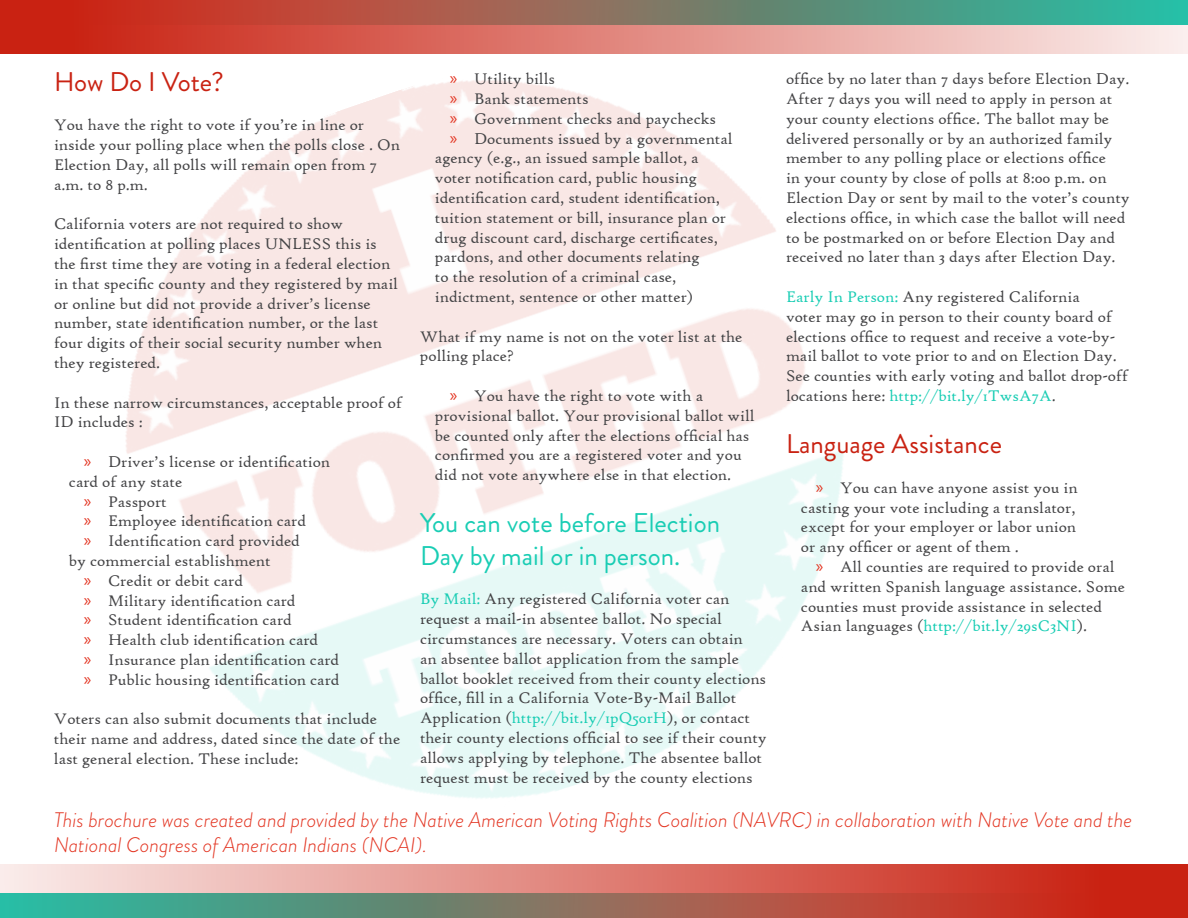
<style>
.page{position:relative;width:1188px;height:918px;background:#fff}
.page>*{position:absolute;margin:0;border:0;box-sizing:border-box;transform-origin:0 0}
.t1{font:27px/32.4px "Brandon Grotesque";color:#19cdb4}
.t2{font:27px "Brandon Grotesque";color:#c92212}
.t3{font:italic 300 21px/25.2px "Brandon Grotesque";color:#e33421}
.t4{font:16.5px/19.8px "High Tower Text";color:#434345}
.s1{font-family:"Myriad Pro";font-size:18px;color:#e33421}
.s2{color:#19cdb4}
</style>
<div class="page">
<img style="left:126px;top:80px;width:718px;height:718px">
<svg style="left:0;top:0;width:1188px;height:54px;background:#b6796b"></svg>
<svg style="left:0;top:864px;width:1188px;height:54px;background:#b77769"></svg>
<h1 class="t2" style="left:54px;top:63px;width:172px">How Do I Vote?</h1>
<p class="t4" style="left:54px;top:115px;width:348px">You have the right to vote if you’re in line or inside your polling place when the polls close . On Election Day, all polls will remain open from 7 a.m. to 8 p.m.</p>
<p class="t4" style="left:54px;top:214px;width:345px">California voters are not required to show identification at polling places UNLESS this is the first time they are voting in a federal election in that specific county and they registered by mail or online but did not provide a driver’s license number, state identification number, or the last four digits of their social security number when they registered.</p>
<p class="t4" style="left:54px;top:393px;width:349px">In these narrow circumstances, acceptable proof of<br>ID includes :</p>
<p class="t4" style="left:84px;top:452px;width:248px"><span class="s1">»</span> Driver’s license or identification</p>
<p class="t4" style="left:69px;top:472px;width:115px">card of any state</p>
<p class="t4" style="left:84px;top:492px;width:84px"><span class="s1">»</span> Passport</p>
<p class="t4" style="left:84px;top:511px;width:224px"><span class="s1">»</span> Employee identification card</p>
<p class="t4" style="left:84px;top:531px;width:217px"><span class="s1">»</span> Identification card provided</p>
<p class="t4" style="left:69px;top:551px;width:203px">by commercial establishment</p>
<p class="t4" style="left:84px;top:571px;width:160px"><span class="s1">»</span> Credit or debit card</p>
<p class="t4" style="left:84px;top:591px;width:213px"><span class="s1">»</span> Military identification card</p>
<p class="t4" style="left:84px;top:610px;width:209px"><span class="s1">»</span> Student identification card</p>
<p class="t4" style="left:84px;top:630px;width:236px"><span class="s1">»</span> Health club identification card</p>
<p class="t4" style="left:84px;top:650px;width:257px"><span class="s1">»</span> Insurance plan identification card</p>
<p class="t4" style="left:84px;top:670px;width:257px"><span class="s1">»</span> Public housing identification card</p>
<p class="t4" style="left:54px;top:709px;width:348px">Voters can also submit documents that include their name and address, dated since the date of the last general election. These include:</p>
<p class="t4" style="left:786px;top:69px;width:345px">office by no later than 7 days before Election Day.<br>After 7 days you will need to apply in person at your county elections office. The ballot may be delivered personally or by an authorized family member to any polling place or elections office<br>in your county by close of polls at 8:00 p.m. on Election Day or sent by mail to the voter’s county elections office, in which case the ballot will need to be postmarked on or before Election Day and received no later than 3 days after Election Day.</p>
<p class="t4" style="left:786px;top:287px;width:343px"><span class="s2">Early In Person:</span> Any registered California<br>voter may go in person to their county board of elections office to request and receive a vote-by&shy;mail ballot to vote prior to and on Election Day.<br>See counties with early voting and ballot drop-off locations here: <span class="s2">http://bit.ly/1TwsA7A</span>.</p>
<h1 class="t2" style="left:786px;top:425px;width:218px">Language Assistance</h1>
<p class="t4" style="left:801px;top:478px;width:278px;text-indent:15px"><span class="s1">»</span> You can have anyone assist you in casting your vote including a translator, except for your employer or labor union or any officer or agent of them .</p>
<p class="t4" style="left:801px;top:557px;width:325px;text-indent:15px"><span class="s1">»</span> All counties are required to provide oral and written Spanish language assistance. Some counties must provide assistance in selected Asian languages (<span class="s2">http://bit.ly/29sC3NI</span>).</p>
<p class="t4" style="left:450px;top:69px;width:106px"><span class="s1">»</span> Utility bills</p>
<p class="t4" style="left:450px;top:89px;width:140px"><span class="s1">»</span> Bank statements</p>
<p class="t4" style="left:450px;top:109px;width:267px"><span class="s1">»</span> Government checks and paychecks</p>
<p class="t4" style="left:450px;top:128px;width:284px"><span class="s1">»</span> Documents issued by a governmental</p>
<p class="t4" style="left:435px;top:148px;width:265px">agency (e.g., an issued sample ballot, a</p>
<p class="t4" style="left:435px;top:168px;width:263px">voter notification card, public housing</p>
<p class="t4" style="left:435px;top:188px;width:286px">identification card, student identification,</p>
<p class="t4" style="left:435px;top:208px;width:293px">tuition statement or bill, insurance plan or</p>
<p class="t4" style="left:435px;top:227px;width:284px">drug discount card, discharge certificates,</p>
<p class="t4" style="left:435px;top:247px;width:266px">pardons, and other documents relating</p>
<p class="t4" style="left:435px;top:267px;width:243px">to the resolution of a criminal case,</p>
<p class="t4" style="left:435px;top:287px;width:260px">indictment, sentence or other matter)</p>
<p class="t4" style="left:420px;top:326px;width:324px">What if my name is not on the voter list at the polling place?</p>
<p class="t4" style="left:435px;top:386px;width:321px;text-indent:15px"><span class="s1">»</span> You have the right to vote with a provisional ballot. Your provisional ballot will be counted only after the elections official has confirmed you are a registered voter and you did not vote anywhere else in that election.</p>
<h1 class="t1" style="left:420px;top:507px;width:302px">You can vote before Election<br>Day by mail or in person.</h1>
<p class="t4" style="left:420px;top:589px;width:348px"><span class="s2">By Mail:</span> Any registered California voter can request a mail-in absentee ballot. No special circumstances are necessary. Voters can obtain<br>an absentee ballot application from the sample ballot booklet received from their county elections office, fill in a California Vote-By-Mail Ballot Application (<span class="s2">http://bit.ly/1pQ50rH</span>), or contact their county elections official to see if their county allows applying by telephone. The absentee ballot request must be received by the county elections</p>
<p class="t3" style="left:54px;top:807px;width:1080px">This brochure was created and provided by the Native American Voting Rights Coalition (NAVRC) in collaboration with Native Vote and the<br>National Congress of American Indians (NCAI).</p>
</div>
